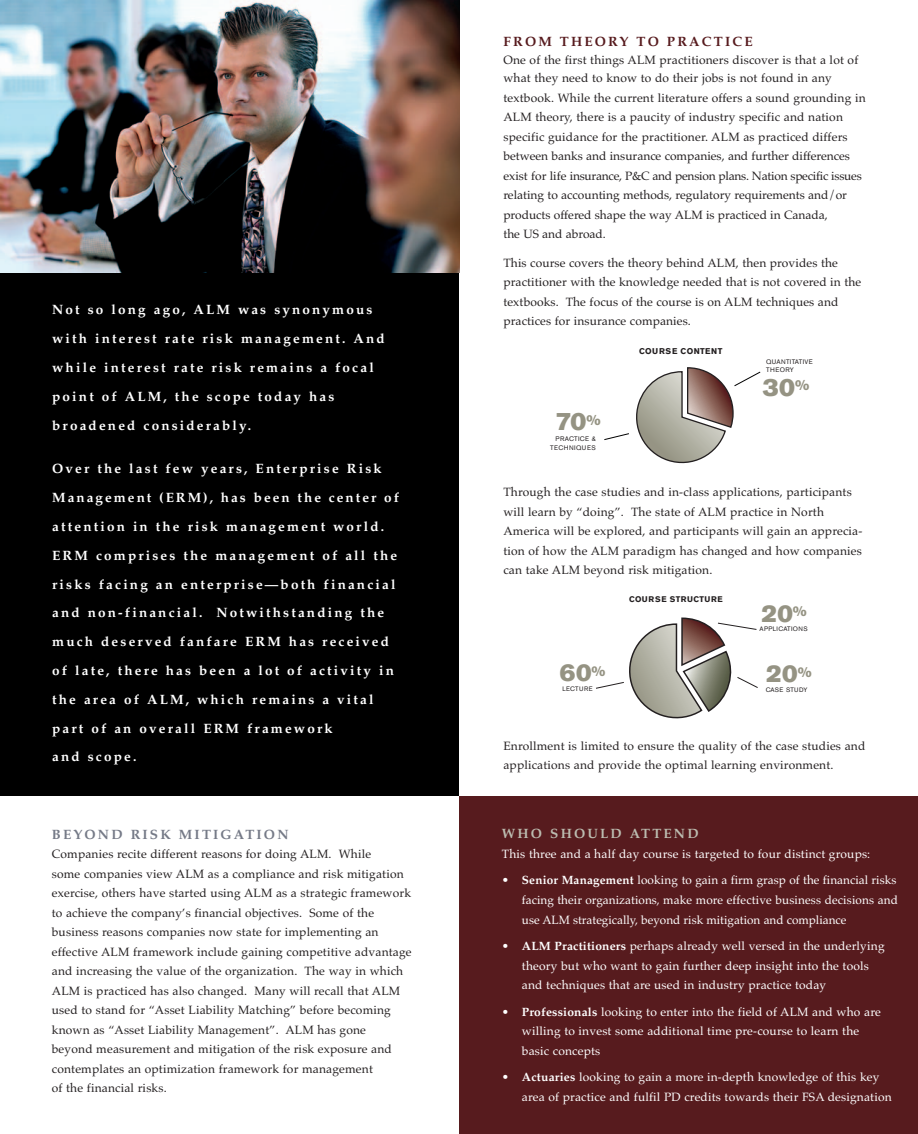
<style>
.page{position:relative;width:918px;height:1134px;background:#fff}
.page>*{position:absolute;margin:0;border:0;box-sizing:border-box;transform-origin:0 0}
.t1{font:24.6px "Akzidenz Grotesk BE Super";color:#959383}
.t2{font:24.15px "Akzidenz Grotesk BE Super";color:#959383}
.t3{font:700 13.5px/28.8px "Palatino";letter-spacing:.16em;color:#fff}
.t4{font:700 13.5px "Palatino";letter-spacing:.16em;color:#757a87}
.t5{font:700 13.5px "Palatino";letter-spacing:.16em;color:#571b1e}
.t6{font:700 13.5px "Palatino";letter-spacing:.16em;color:#bcbcb0}
.t7{font:12px/19.5px "Palatino";letter-spacing:.015em;color:#231f20}
.t8{font:12px/19.6px "Palatino";letter-spacing:.015em;color:#fff}
.t9{font:700 8.25px "Akzidenz Grotesk BE";letter-spacing:.045em;color:#231f20}
.t10{font:700 8.1px "Akzidenz Grotesk BE";letter-spacing:.065em;color:#231f20}
.t11{font:6.6px/8.2px "Akzidenz Grotesk BE";letter-spacing:.065em;color:#231f20;text-align:right}
.t12{font:6.6px/8.2px "Akzidenz Grotesk BE";letter-spacing:.045em;color:#231f20}
.t13{font:6.45px "Akzidenz Grotesk BE";letter-spacing:.045em;color:#231f20}
.t14{font:6.45px "Akzidenz Grotesk BE";letter-spacing:.065em;color:#231f20}
.s1{font-weight:700}
</style>
<div class="page">
<div style="left:0;top:40px;width:459px;height:756px;background:#000"></div>
<img style="left:0;top:0;width:459px;height:272px">
<div style="left:459px;top:796px;width:459px;height:338px;background:#571b1e"></div>
<svg style="left:604px;top:367px;width:157px;height:97px"></svg>
<svg style="left:596px;top:617px;width:162px;height:101px"></svg>
<p class="t3" style="left:52px;top:297px;width:334px">Not so long ago, ALM was synonymous with interest rate risk management. And while interest rate risk remains a focal point of ALM, the scope today has broadened considerably.</p>
<p class="t3" style="left:52px;top:456px;width:348px">Over the last few years, Enterprise Risk Management (ERM), has been the center of attention in the risk management world.<br>ERM comprises the management of all the risks facing an enterprise—both financial and non-financial. Notwithstanding the much deserved fanfare ERM has received of late, there has been a lot of activity in the area of ALM, which remains a vital part of an overall ERM framework<br>and scope.</p>
<p class="t4" style="left:52px;top:829px;width:238px">BEYOND RISK MITIGATION</p>
<p class="t7" style="left:52px;top:844px;width:361px">Companies recite different reasons for doing ALM. While<br>some companies view ALM as a compliance and risk mitigation exercise, others have started using ALM as a strategic framework to achieve the company’s financial objectives. Some of the business reasons companies now state for implementing an effective ALM framework include gaining competitive advantage and increasing the value of the organization. The way in which ALM is practiced has also changed. Many will recall that ALM used to stand for “Asset Liability Matching” before becoming known as “Asset Liability Management”. ALM has gone<br>beyond measurement and mitigation of the risk exposure and contemplates an optimization framework for management<br>of the financial risks.</p>
<p class="t5" style="left:503px;top:36px;width:251px">FROM THEORY TO PRACTICE</p>
<p class="t7" style="left:503px;top:51px;width:356px;line-height:18px">One of the first things ALM practitioners discover is that a lot of what they need to know to do their jobs is not found in any</p>
<p class="t7" style="left:503px;top:88px;width:364px">textbook. While the current literature offers a sound grounding in ALM theory, there is a paucity of industry specific and nation specific guidance for the practitioner. ALM as practiced differs between banks and insurance companies, and further differences exist for life insurance, P&amp;C and pension plans. Nation specific issues relating to accounting methods, regulatory requirements and/or products offered shape the way ALM is practiced in Canada,<br>the US and abroad.</p>
<p class="t7" style="left:503px;top:253px;width:359px">This course covers the theory behind ALM, then provides the practitioner with the knowledge needed that is not covered in the textbooks. The focus of the course is on ALM techniques and practices for insurance companies.</p>
<h1 class="t1" style="left:556px;top:412px;width:47px">70<sup>%</sup></h1>
<p class="t11" style="left:550px;top:436px;width:47px">PRACTICE &amp;<br>TECHNIQUES</p>
<p class="t9" style="left:639px;top:348px;width:85px">COURSE CONTENT</p>
<p class="t12" style="left:766px;top:358px;width:48px">QUANTITATIVE<br>THEORY</p>
<h1 class="t1" style="left:763px;top:378px;width:48px">30<sup>%</sup></h1>
<p class="t7" style="left:503px;top:482px;width:360px">Through the case studies and in-class applications, participants will learn by “doing”. The state of ALM practice in North America will be explored, and participants will gain an apprecia&shy;tion of how the ALM paradigm has changed and how companies can take ALM beyond risk mitigation.</p>
<p class="t10" style="left:629px;top:596px;width:95px">COURSE STRUCTURE</p>
<h2 class="t2" style="left:560px;top:663px;width:47px">60<sup>%</sup></h2>
<p class="t13" style="left:562px;top:686px;width:32px">LECTURE</p>
<h2 class="t2" style="left:761px;top:604px;width:47px">20<sup>%</sup></h2>
<p class="t14" style="left:760px;top:627px;width:50px">APPLICATIONS</p>
<h2 class="t2" style="left:766px;top:664px;width:47px">20<sup>%</sup></h2>
<p class="t13" style="left:766px;top:687px;width:43px">CASE STUDY</p>
<p class="t7" style="left:503px;top:736px;width:363px">Enrollment is limited to ensure the quality of the case studies and applications and provide the optimal learning environment.</p>
<p class="t6" style="left:502px;top:828px;width:198px">WHO SHOULD ATTEND</p>
<p class="t8" style="left:502px;top:844px;width:370px">This three and a half day course is targeted to four distinct groups:</p>
<p class="t8" style="left:522px;top:870px;width:378px;text-indent:-20px">• <span class="s1">Senior Management</span> looking to gain a firm grasp of the financial risks facing their organizations, make more effective business decisions and use ALM strategically, beyond risk mitigation and compliance</p>
<p class="t8" style="left:522px;top:936px;width:364px;text-indent:-20px">• <span class="s1">ALM Practitioners</span> perhaps already well versed in the underlying theory but who want to gain further deep insight into the tools and techniques that are used in industry practice today</p>
<p class="t8" style="left:522px;top:1002px;width:360px;text-indent:-20px">• <span class="s1">Professionals</span> looking to enter into the field of ALM and who are willing to invest some additional time pre-course to learn the basic concepts</p>
<p class="t8" style="left:522px;top:1067px;width:371px;text-indent:-20px">• <span class="s1">Actuaries</span> looking to gain a more in-depth knowledge of this key area of practice and fulfil PD credits towards their FSA designation</p>
</div>
